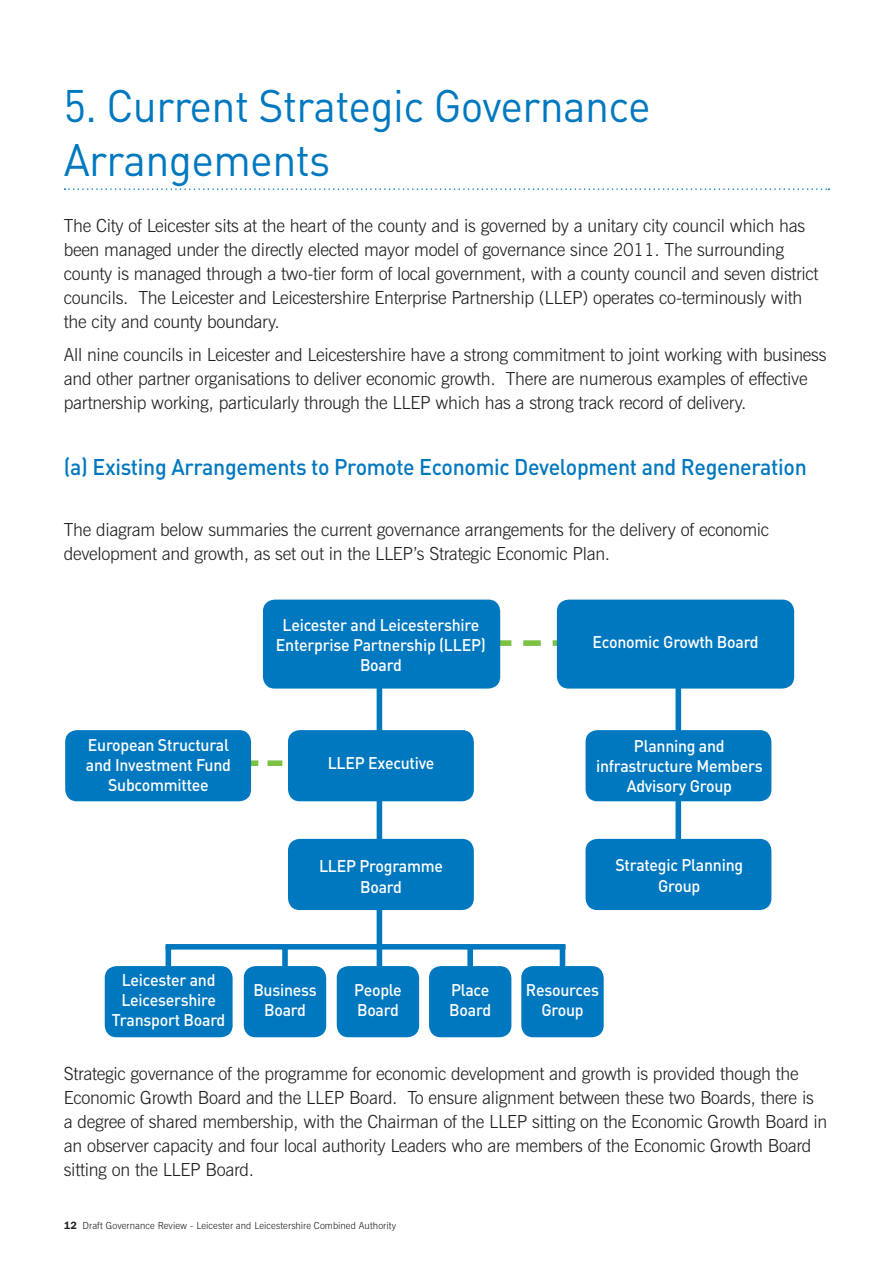
<style>
.page{position:relative;width:893px;height:1263px;background:#fff}
.page>*{position:absolute;margin:0;border:0;box-sizing:border-box;transform-origin:0 0}
.t1{font:45px/54px "DIN";letter-spacing:-.015em;color:#0078bf;scale:.95 1}
.t2{font:500 22.5px "DIN";letter-spacing:-.015em;color:#0078bf;scale:.95 1}
.t3{font:300 18px/24px "News Gothic BT";letter-spacing:-.015em;color:#231f20}
.t4{font:500 16.8px/20.1px "DIN";letter-spacing:-.015em;color:#fff;text-align:center;scale:.95 1}
.t5{font:300 9.75px "News Gothic BT";letter-spacing:.01em;color:#231f20}
.s1{font-family:"Franklin Gothic IT Cby BT";font-weight:600;font-size:10.5px}
</style>
<div class="page">
<svg style="left:65px;top:188px;width:764px;height:2px"></svg>
<div style="left:377px;top:677px;width:5px;height:306px;background:#0078bf"></div>
<div style="left:166px;top:945px;width:5px;height:42px;background:#0078bf"></div>
<div style="left:282px;top:945px;width:6px;height:42px;background:#0078bf"></div>
<div style="left:467px;top:945px;width:6px;height:42px;background:#0078bf"></div>
<div style="left:560px;top:945px;width:5px;height:42px;background:#0078bf"></div>
<div style="left:166px;top:944px;width:399px;height:5px;background:#0078bf"></div>
<div style="left:675px;top:677px;width:6px;height:209px;background:#0078bf"></div>
<svg style="left:251px;top:760px;width:32px;height:6px"></svg>
<svg style="left:500px;top:640px;width:57px;height:6px"></svg>
<div style="left:263px;top:600px;width:237px;height:88px;background:#0078bf;border-radius:12px"></div>
<div style="left:288px;top:730px;width:186px;height:71px;background:#0078bf;border-radius:12px"></div>
<div style="left:586px;top:730px;width:185px;height:71px;background:#0078bf;border-radius:12px"></div>
<div style="left:65px;top:730px;width:186px;height:71px;background:#0078bf;border-radius:12px"></div>
<div style="left:288px;top:839px;width:186px;height:71px;background:#0078bf;border-radius:12px"></div>
<div style="left:586px;top:839px;width:185px;height:71px;background:#0078bf;border-radius:12px"></div>
<div style="left:105px;top:966px;width:128px;height:71px;background:#0078bf;border-radius:12px"></div>
<div style="left:244px;top:966px;width:82px;height:71px;background:#0078bf;border-radius:12px"></div>
<div style="left:337px;top:966px;width:82px;height:71px;background:#0078bf;border-radius:12px"></div>
<div style="left:429px;top:966px;width:82px;height:71px;background:#0078bf;border-radius:12px"></div>
<div style="left:521px;top:966px;width:83px;height:71px;background:#0078bf;border-radius:12px"></div>
<div style="left:557px;top:600px;width:237px;height:88px;background:#0078bf;border-radius:12px"></div>
<h1 class="t1" style="left:64px;top:78px;width:619px">5. Current Strategic Governance<br>Arrangements</h1>
<p class="t3" style="left:64px;top:214px;width:756px">The City of Leicester sits at the heart of the county and is governed by a unitary city council which has been managed under the directly elected mayor model of governance since 2011. The surrounding county is managed through a two-tier form of local government, with a county council and seven district councils. The Leicester and Leicestershire Enterprise Partnership (LLEP) operates co-terminously with the city and county boundary.</p>
<p class="t3" style="left:64px;top:342px;width:764px">All nine councils in Leicester and Leicestershire have a strong commitment to joint working with business and other partner organisations to deliver economic growth. There are numerous examples of effective partnership working, particularly through the LLEP which has a strong track record of delivery.</p>
<p class="t2" style="left:64px;top:453px;width:784px">(a) Existing Arrangements to Promote Economic Development and Regeneration</p>
<p class="t3" style="left:64px;top:517px;width:707px">The diagram below summaries the current governance arrangements for the delivery of economic development and growth, as set out in the LLEP’s Strategic Economic Plan.</p>
<p class="t4" style="left:86px;top:734px;width:154px">European Structural and Investment Fund<br>Subcommittee</p>
<p class="t4" style="left:276px;top:614px;width:222px">Leicester and Leicestershire<br>Enterprise Partnership (LLEP)<br>Board</p>
<p class="t4" style="left:328px;top:752px;width:114px">LLEP Executive</p>
<p class="t4" style="left:593px;top:631px;width:176px">Economic Growth Board</p>
<p class="t4" style="left:596px;top:735px;width:177px">Planning and infrastructure Members<br>Advisory Group</p>
<p class="t4" style="left:319px;top:856px;width:132px">LLEP Programme<br>Board</p>
<p class="t4" style="left:615px;top:855px;width:136px">Strategic Planning<br>Group</p>
<p class="t4" style="left:112px;top:969px;width:121px">Leicester and<br>Leicesershire<br>Transport Board</p>
<p class="t4" style="left:253px;top:979px;width:68px">Business<br>Board</p>
<p class="t4" style="left:354px;top:979px;width:52px;text-align:left">People<br>Board</p>
<p class="t4" style="left:449px;top:979px;width:46px;text-align:left">Place<br>Board</p>
<p class="t4" style="left:526px;top:979px;width:78px">Resources<br>Group</p>
<p class="t3" style="left:64px;top:1061px;width:765px">Strategic governance of the programme for economic development and growth is provided though the Economic Growth Board and the LLEP Board. To ensure alignment between these two Boards, there is<br>a degree of shared membership, with the Chairman of the LLEP sitting on the Economic Growth Board in an observer capacity and four local authority Leaders who are members of the Economic Growth Board sitting on the LLEP Board.</p>
<p class="t5" style="left:64px;top:1219px;width:334px"><span class="s1">12</span> Draft Governance Review - Leicester and Leicestershire Combined Authority</p>
</div>
